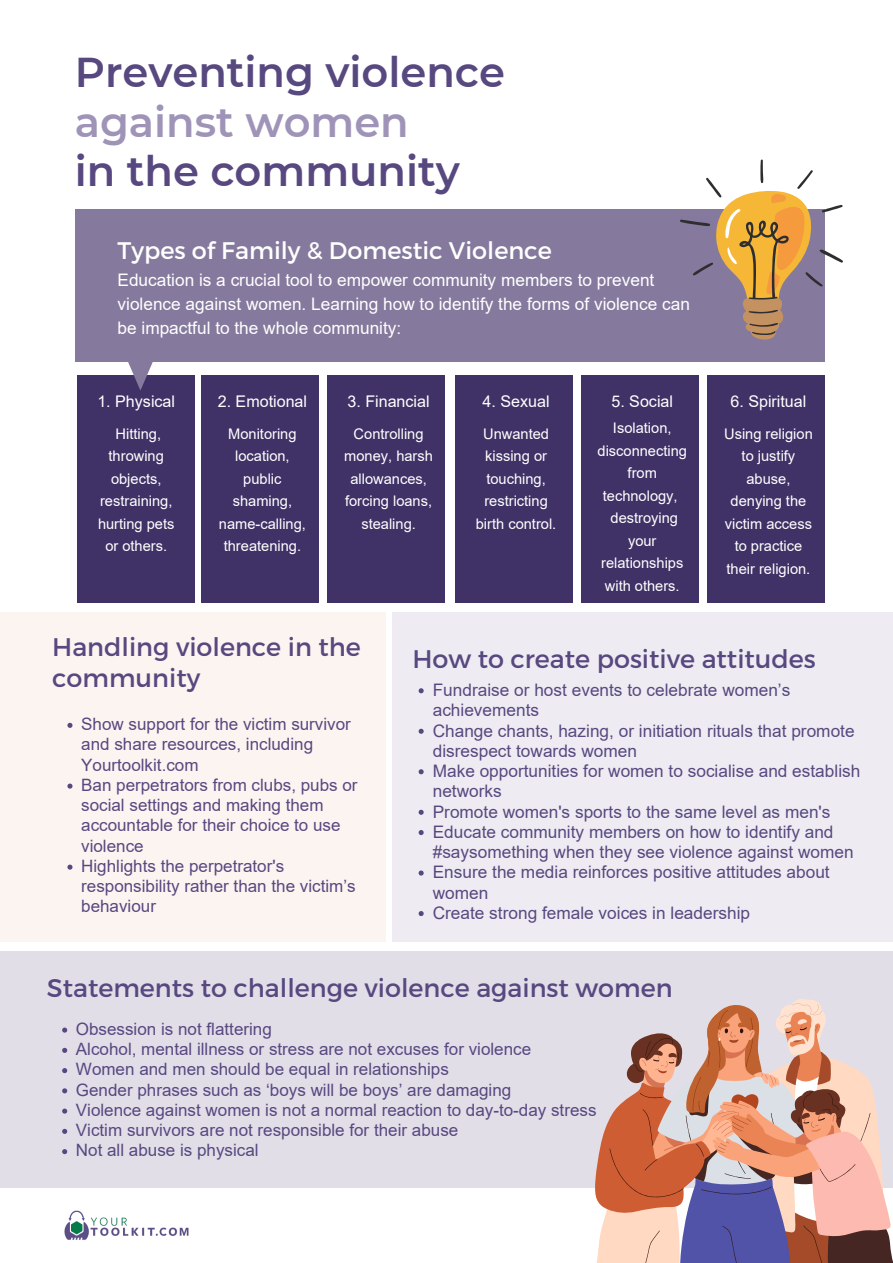
<style>
.page{position:relative;width:893px;height:1263px;background:#fff}
.page>*{position:absolute;margin:0;border:0;box-sizing:border-box;transform-origin:0 0}
.t1{font:600 41.62px "Montserrat";color:#584880}
.t2{font:600 41.62px "Montserrat";color:#9f94b8}
.t3{font:25.42px/30.4px "Montserrat";color:#584880}
.t4{font:23.92px "Montserrat";color:#fff}
.t5{font:17.25px/20.2px "Arial";color:#584880}
.t6{font:17.25px/24.2px "Arial";color:#fff}
.t7{font:17.02px/20.2px "Arial";color:#584880}
.t8{font:16.05px "Arial";color:#fff}
.t9{font:14.62px/22.5px "Arial";color:#fff;text-align:center}
</style>
<div class="page">
<div style="left:0;top:951px;width:893px;height:236px;background:#e1dee8"></div>
<div style="left:0;top:612px;width:386px;height:329px;background:#fcf4f1"></div>
<div style="left:392px;top:612px;width:501px;height:329px;background:#eeecf2"></div>
<div style="left:327px;top:375px;width:118px;height:228px;background:#403267"></div>
<div style="left:707px;top:375px;width:117px;height:228px;background:#403267"></div>
<div style="left:201px;top:375px;width:117px;height:228px;background:#403267"></div>
<div style="left:581px;top:375px;width:117px;height:228px;background:#403267"></div>
<div style="left:78px;top:375px;width:117px;height:228px;background:#403267"></div>
<div style="left:455px;top:375px;width:117px;height:228px;background:#403267"></div>
<div style="left:75px;top:209px;width:749px;height:153px;background:#857a9d"></div>
<svg style="left:128px;top:362px;width:25px;height:28px"></svg>
<svg style="left:595px;top:999px;width:298px;height:264px"></svg>
<img style="left:64px;top:1210px;width:125px;height:30px">
<svg style="left:418px;top:688px;width:6px;height:5px"></svg>
<svg style="left:418px;top:729px;width:6px;height:5px"></svg>
<svg style="left:418px;top:769px;width:6px;height:5px"></svg>
<svg style="left:418px;top:810px;width:6px;height:5px"></svg>
<svg style="left:418px;top:830px;width:6px;height:5px"></svg>
<svg style="left:418px;top:870px;width:6px;height:5px"></svg>
<svg style="left:418px;top:911px;width:6px;height:5px"></svg>
<svg style="left:67px;top:723px;width:5px;height:5px"></svg>
<svg style="left:67px;top:783px;width:5px;height:6px"></svg>
<svg style="left:67px;top:864px;width:5px;height:6px"></svg>
<svg style="left:680px;top:160px;width:163px;height:180px"></svg>
<svg style="left:62px;top:1027px;width:5px;height:5px"></svg>
<svg style="left:62px;top:1048px;width:5px;height:5px"></svg>
<svg style="left:62px;top:1068px;width:5px;height:5px"></svg>
<svg style="left:62px;top:1088px;width:5px;height:5px"></svg>
<svg style="left:62px;top:1108px;width:5px;height:5px"></svg>
<svg style="left:62px;top:1129px;width:5px;height:5px"></svg>
<svg style="left:62px;top:1149px;width:5px;height:5px"></svg>
<h1 class="t1" style="left:75px;top:43px;width:432px">Preventing violence</h1>
<h1 class="t2" style="left:75px;top:92px;width:335px">against women</h1>
<h1 class="t1" style="left:75px;top:142px;width:386px">in the community</h1>
<h3 class="t4" style="left:118px;top:236px;width:436px">Types of Family &amp; Domestic Violence</h3>
<p class="t6" style="left:118px;top:268px;width:574px">Education is a crucial tool to empower community members to prevent violence against women. Learning how to identify the forms of violence can be impactful to the whole community:</p>
<p class="t8" style="left:97px;top:390px;width:79px">1. Physical</p>
<p class="t9" style="left:98px;top:422px;width:78px">Hitting, throwing objects, restraining, hurting pets or others.</p>
<p class="t8" style="left:218px;top:390px;width:91px">2. Emotional</p>
<p class="t9" style="left:219px;top:422px;width:89px">Monitoring location, public shaming, name-calling, threatening.</p>
<p class="t8" style="left:347px;top:390px;width:84px">3. Financial</p>
<p class="t9" style="left:344px;top:422px;width:90px">Controlling money, harsh allowances, forcing loans, stealing.</p>
<p class="t8" style="left:482px;top:390px;width:69px">4. Sexual</p>
<p class="t9" style="left:476px;top:422px;width:82px">Unwanted kissing or touching, restricting birth control.</p>
<p class="t8" style="left:611px;top:390px;width:63px">5. Social</p>
<p class="t9" style="left:597px;top:417px;width:91px">Isolation, disconnecting from technology, destroying your relationships with others.</p>
<p class="t8" style="left:730px;top:390px;width:77px">6. Spiritual</p>
<p class="t9" style="left:724px;top:422px;width:90px">Using religion to justify abuse, denying the victim access to practice their religion.</p>
<h2 class="t3" style="left:52px;top:632px;width:310px">Handling violence in the community</h2>
<p class="t7" style="left:81px;top:714px;width:278px">Show support for the victim survivor and share resources, including<br>Yourtoolkit.com<br>Ban perpetrators from clubs, pubs or social settings and making them accountable for their choice to use violence<br>Highlights the perpetrator's responsibility rather than the victim’s behaviour</p>
<h2 class="t3" style="left:412px;top:644px;width:405px">How to create positive attitudes</h2>
<p class="t5" style="left:433px;top:680px;width:429px">Fundraise or host events to celebrate women’s achievements<br>Change chants, hazing, or initiation rituals that promote disrespect towards women<br>Make opportunities for women to socialise and establish networks<br>Promote women's sports to the same level as men's Educate community members on how to identify and #saysomething when they see violence against women Ensure the media reinforces positive attitudes about women<br>Create strong female voices in leadership</p>
<h2 class="t3" style="left:47px;top:972px;width:627px">Statements to challenge violence against women</h2>
<p class="t7" style="left:76px;top:1019px;width:522px">Obsession is not flattering<br>Alcohol, mental illness or stress are not excuses for violence<br>Women and men should be equal in relationships<br>Gender phrases such as ‘boys will be boys’ are damaging<br>Violence against women is not a normal reaction to day-to-day stress Victim survivors are not responsible for their abuse<br>Not all abuse is physical</p>
</div>
